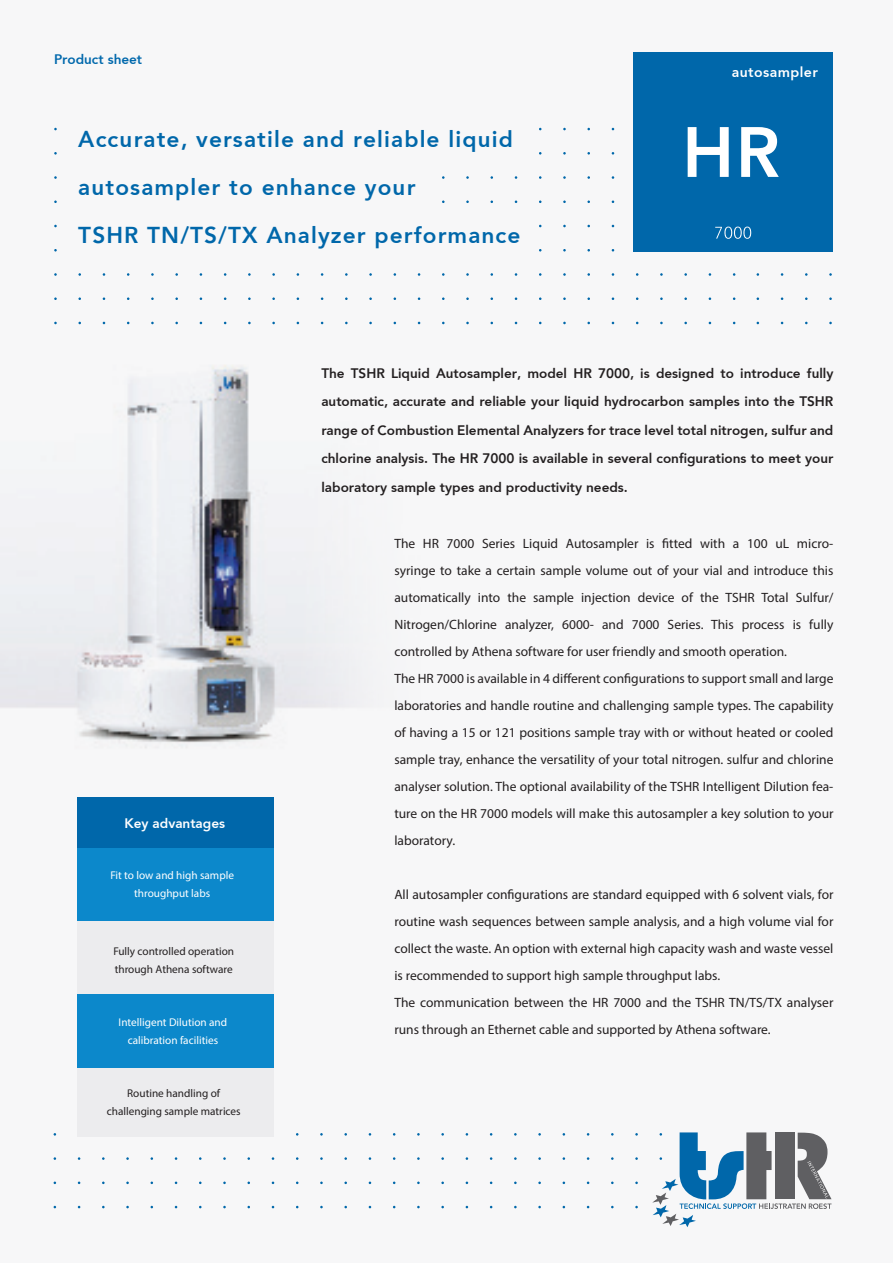
<style>
.page{position:relative;width:893px;height:1263px;background:#f7f7f8}
.page>*{position:absolute;margin:0;border:0;box-sizing:border-box;transform-origin:0 0}
.t1{font:800 22.5px/48px "Avenir";letter-spacing:.05em;color:#0067aa}
.t2{font:800 14.1px "Avenir";letter-spacing:.03em;color:#fff}
.t3{font:13.5px/27px "Myriad Pro";color:#231f20;text-align:justify}
.t4{font:800 13.5px/28.5px "Avenir";color:#231f20;text-align:justify}
.t5{font:800 13.5px "Avenir";color:#fff}
.t6{font:800 13.5px "Avenir";color:#0068ac}
.t7{font:11.25px/18px "Myriad Pro";color:#231f20}
.t8{font:11.25px/18px "Myriad Pro";color:#fff;text-align:center}
</style>
<div class="page">
<img style="left:0;top:298px;width:590px;height:450px">
<svg style="left:652px;top:1132px;width:179px;height:95px"></svg>
<div style="left:77px;top:908px;width:197px;height:228px;background:#ececee"></div>
<div style="left:77px;top:797px;width:197px;height:64px;background:#0067aa"></div>
<div style="left:77px;top:848px;width:197px;height:72px;background:#0c88cb"></div>
<div style="left:77px;top:995px;width:197px;height:73px;background:#0c88cb"></div>
<div style="left:634px;top:52px;width:199px;height:200px;background:#0067aa"></div>
<svg style="left:715px;top:226px;width:37px;height:13px"></svg>
<svg style="left:687px;top:127px;width:92px;height:50px"></svg>
<p class="t6" style="left:54px;top:51px;width:90px">Product sheet</p>
<p class="t1" style="left:78px;top:115px;width:436px">Accurate, versatile and reliable liquid autosampler to enhance your</p>
<p class="t1" style="left:78px;top:211px;width:444px">TSHR TN/TS/TX Analyzer performance</p>
<p class="t2" style="left:732px;top:64px;width:87px">autosampler</p>
<p class="t5" style="left:125px;top:815px;width:102px">Key advantages</p>
<p class="t8" style="left:110px;top:866px;width:125px">Fit to low and high sample throughput labs</p>
<p class="t7" style="left:113px;top:942px;width:122px">Fully controlled operation through Athena software</p>
<p class="t8" style="left:119px;top:1013px;width:110px">Intelligent Dilution and</p>
<p class="t8" style="left:128px;top:1031px;width:92px">calibration facilities</p>
<p class="t7" style="left:107px;top:1084px;width:135px;text-align:center">Routine handling of challenging sample matrices</p>
<p class="t4" style="left:321px;top:359px;width:514px">The TSHR Liquid Autosampler, model HR 7000, is designed to introduce fully automatic, accurate and reliable your liquid hydrocarbon samples into the TSHR range of Combustion Elemental Analyzers for trace level total nitrogen, sulfur and chlorine analysis. The HR 7000 is available in several configurations to meet your laboratory sample types and productivity needs.</p>
<p class="t3" style="left:394px;top:529px;width:441px">The HR 7000 Series Liquid Autosampler is fitted with a 100 uL micro&shy;syringe to take a certain sample volume out of your vial and introduce this automatically into the sample injection device of the TSHR Total Sulfur/ Nitrogen/Chlorine analyzer, 6000- and 7000 Series. This process is fully controlled by Athena software for user friendly and smooth operation.</p>
<p class="t3" style="left:394px;top:664px;width:441px">The HR 7000 is available in 4 different configurations to support small and large laboratories and handle routine and challenging sample types. The capability of having a 15 or 121 positions sample tray with or without heated or cooled sample tray, enhance the versatility of your total nitrogen. sulfur and chlorine analyser solution. The optional availability of the TSHR Intelligent Dilution fea&shy;ture on the HR 7000 models will make this autosampler a key solution to your laboratory.</p>
<p class="t3" style="left:394px;top:880px;width:441px">All autosampler configurations are standard equipped with 6 solvent vials, for routine wash sequences between sample analysis, and a high volume vial for collect the waste. An option with external high capacity wash and waste vessel is recommended to support high sample throughput labs.</p>
<p class="t3" style="left:394px;top:988px;width:441px">The communication between the HR 7000 and the TSHR TN/TS/TX analyser runs through an Ethernet cable and supported by Athena software.</p>
</div>
